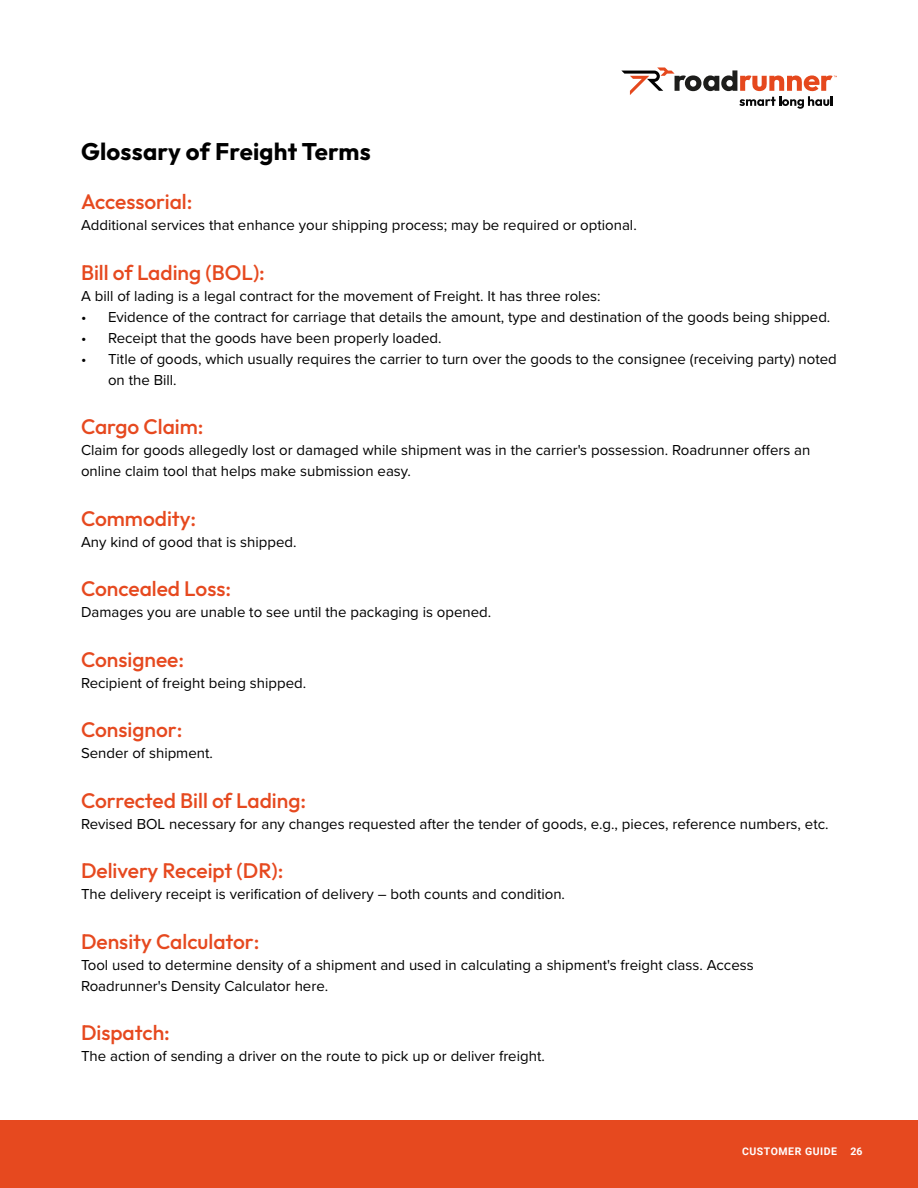
<style>
.page{position:relative;width:918px;height:1188px;background:#fff}
.page>*{position:absolute;margin:0;border:0;box-sizing:border-box;transform-origin:0 0}
.t1{font:700 24px "Outfit";letter-spacing:.01em;color:#000}
.t2{font:500 21px "Outfit";color:#e6491f}
.t3{font:15px/21px "Proxima Nova";color:#000}
.t4{font:700 10.5px "Roboto";letter-spacing:.05em;color:#fff}
</style>
<div class="page">
<div style="left:0;top:1120px;width:918px;height:68px;background:#e6491f"></div>
<svg style="left:621px;top:68px;width:216px;height:41px"></svg>
<h1 class="t1" style="left:81px;top:135px;width:291px">Glossary of Freight Terms</h1>
<h2 class="t2" style="left:81px;top:188px;width:113px">Accessorial:</h2>
<p class="t3" style="left:81px;top:214px;width:555px">Additional services that enhance your shipping process; may be required or optional.</p>
<h2 class="t2" style="left:81px;top:259px;width:185px">Bill of Lading (BOL):</h2>
<p class="t3" style="left:81px;top:285px;width:521px">A bill of lading is a legal contract for the movement of Freight. It has three roles:</p>
<p class="t3" style="left:81px;top:306px;width:749px">• Evidence of the contract for carriage that details the amount, type and destination of the goods being shipped.</p>
<p class="t3" style="left:81px;top:327px;width:360px">• Receipt that the goods have been properly loaded.</p>
<p class="t3" style="left:108px;top:348px;width:730px;text-indent:-27px">• Title of goods, which usually requires the carrier to turn over the goods to the consignee (receiving party) noted on the Bill.</p>
<h2 class="t2" style="left:81px;top:413px;width:124px">Cargo Claim:</h2>
<p class="t3" style="left:81px;top:439px;width:731px">Claim for goods allegedly lost or damaged while shipment was in the carrier's possession. Roadrunner offers an online claim tool that helps make submission easy.</p>
<h2 class="t2" style="left:81px;top:505px;width:117px">Commodity:</h2>
<p class="t3" style="left:81px;top:531px;width:215px">Any kind of good that is shipped.</p>
<h2 class="t2" style="left:81px;top:575px;width:152px">Concealed Loss:</h2>
<p class="t3" style="left:81px;top:601px;width:410px">Damages you are unable to see until the packaging is opened.</p>
<h2 class="t2" style="left:81px;top:646px;width:105px">Consignee:</h2>
<p class="t3" style="left:81px;top:672px;width:225px">Recipient of freight being shipped.</p>
<h2 class="t2" style="left:81px;top:716px;width:103px">Consignor:</h2>
<p class="t3" style="left:81px;top:742px;width:132px">Sender of shipment.</p>
<h2 class="t2" style="left:81px;top:787px;width:227px">Corrected Bill of Lading:</h2>
<p class="t3" style="left:81px;top:813px;width:747px">Revised BOL necessary for any changes requested after the tender of goods, e.g., pieces, reference numbers, etc.</p>
<h2 class="t2" style="left:81px;top:857px;width:204px">Delivery Receipt (DR):</h2>
<p class="t3" style="left:81px;top:883px;width:484px">The delivery receipt is verification of delivery – both counts and condition.</p>
<h2 class="t2" style="left:81px;top:928px;width:180px">Density Calculator:</h2>
<p class="t3" style="left:81px;top:954px;width:674px">Tool used to determine density of a shipment and used in calculating a shipment's freight class. Access<br>Roadrunner's Density Calculator here.</p>
<h2 class="t2" style="left:81px;top:1019px;width:90px">Dispatch:</h2>
<p class="t3" style="left:81px;top:1045px;width:464px">The action of sending a driver on the route to pick up or deliver freight.</p>
<p class="t4" style="left:742px;top:1144px;width:96px">CUSTOMER GUIDE</p>
<p class="t4" style="left:850px;top:1144px;width:14px">26</p>
</div>
